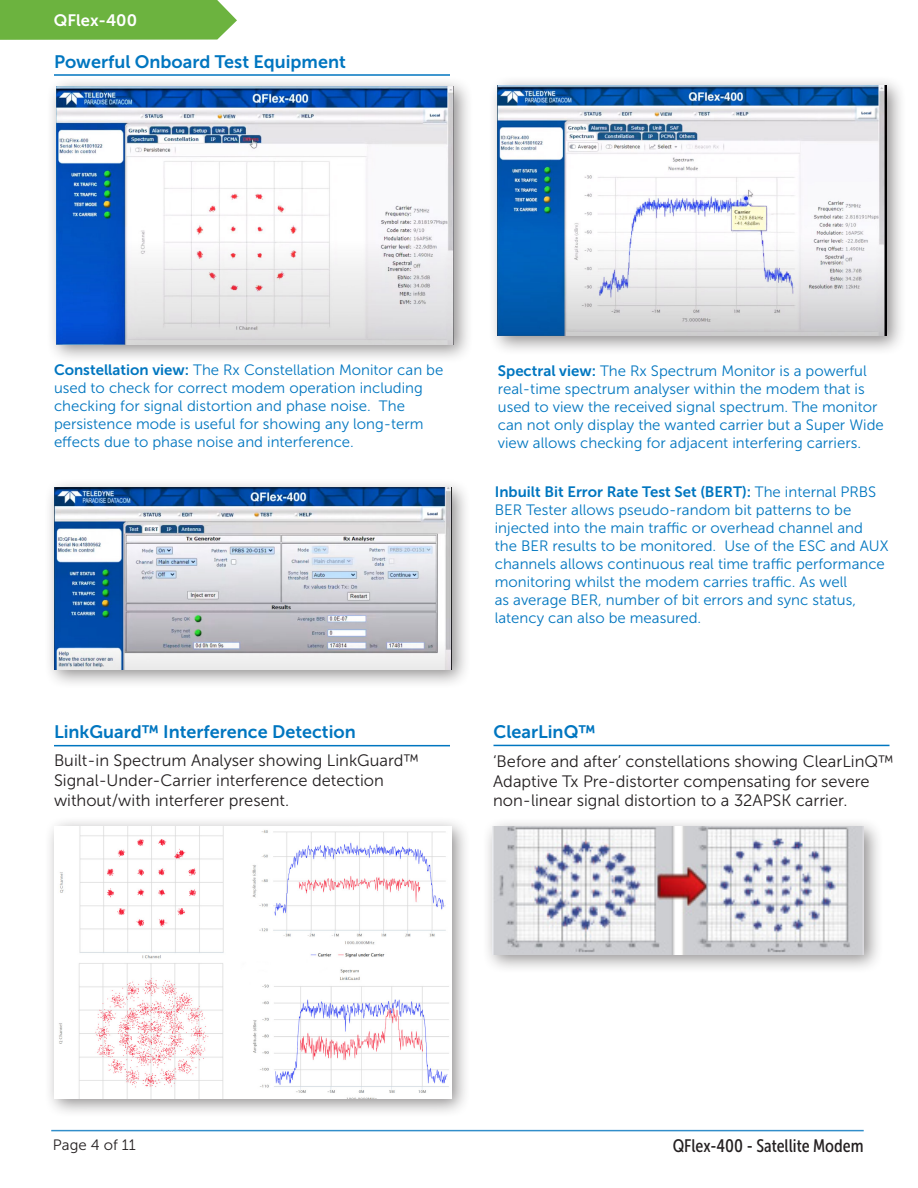
<style>
.page{position:relative;width:918px;height:1188px;background:#fff}
.page>*{position:absolute;margin:0;border:0;box-sizing:border-box;transform-origin:0 0}
.Section_Headings{font:18px "Museo Sans 700";color:#0076c0}
.t1{font:18px "Museo Sans Cond 500";color:#231f20}
.t2{font:16.5px/19.8px "Museo Sans 300";color:#231f20}
.t3{font:16.5px "Museo Sans 700";color:#fff}
.t4{font:15px/18px "Museo Sans 300";color:#0076c0}
.t5{font:15px "Museo Sans 300";color:#231f20}
.s1{font-family:"Museo Sans 700"}
</style>
<div class="page">
<div style="left:0;top:0;width:237px;height:40px;background:#6cb33f"></div>
<hr style="left:51px;top:1130px;width:813px;height:1px;background:#0074be">
<hr style="left:54px;top:74px;width:396px;height:2px;background:#0076c0">
<hr style="left:54px;top:745px;width:396px;height:1px;background:#0076c0">
<hr style="left:494px;top:745px;width:396px;height:1px;background:#0076c0">
<div style="left:482px;top:816px;width:402px;height:158px;background:#231f20;opacity:.5"></div>
<img style="left:492px;top:827px;width:372px;height:127px">
<div style="left:44px;top:816px;width:427px;height:303px;background:#231f20;opacity:.5"></div>
<img style="left:54px;top:826px;width:397px;height:272px">
<div style="left:46px;top:76px;width:427px;height:288px;background:#231f20;opacity:.5"></div>
<img style="left:57px;top:86px;width:396px;height:258px">
<div style="left:44px;top:477px;width:427px;height:212px;background:#231f20;opacity:.5"></div>
<img style="left:54px;top:488px;width:397px;height:181px">
<div style="left:487px;top:75px;width:419px;height:281px;background:#231f20;opacity:.5"></div>
<img style="left:498px;top:86px;width:389px;height:250px">
<p class="t3" style="left:54px;top:11px;width:85px">QFlex-400</p>
<p class="Section_Headings" style="left:54px;top:51px;width:293px">Powerful Onboard Test Equipment</p>
<p class="t4" style="left:54px;top:361px;width:391px"><span class="s1">Constellation view:</span> The Rx Constellation Monitor can be used to check for correct modem operation including checking for signal distortion and phase noise. The persistence mode is useful for showing any long-term effects due to phase noise and interference.</p>
<p class="t4" style="left:498px;top:362px;width:387px"><span class="s1">Spectral view:</span> The Rx Spectrum Monitor is a powerful real-time spectrum analyser within the modem that is used to view the received signal spectrum. The monitor can not only display the wanted carrier but a Super Wide view allows checking for adjacent interfering carriers.</p>
<p class="t4" style="left:495px;top:483px;width:395px"><span class="s1">Inbuilt Bit Error Rate Test Set (BERT):</span> The internal PRBS BER Tester allows pseudo-random bit patterns to be injected into the main traffic or overhead channel and the BER results to be monitored. Use of the ESC and AUX channels allows continuous real time traffic performance monitoring whilst the modem carries traffic. As well<br>as average BER, number of bit errors and sync status, latency can also be measured.</p>
<p class="Section_Headings" style="left:54px;top:722px;width:303px">LinkGuard™ Interference Detection</p>
<p class="Section_Headings" style="left:494px;top:722px;width:104px">ClearLinQ™</p>
<p class="t2" style="left:493px;top:751px;width:402px">‘Before and after’ constellations showing ClearLinQ™<br>Adaptive Tx Pre-distorter compensating for severe non-linear signal distortion to a 32APSK carrier.</p>
<p class="t2" style="left:54px;top:751px;width:366px">Built-in Spectrum Analyser showing LinkGuard™<br>Signal-Under-Carrier interference detection without/with interferer present.</p>
<p class="t5" style="left:53px;top:1137px;width:84px">Page 4 of 11</p>
<p class="t1" style="left:673px;top:1136px;width:193px">QFlex-400 - Satellite Modem</p>
</div>
